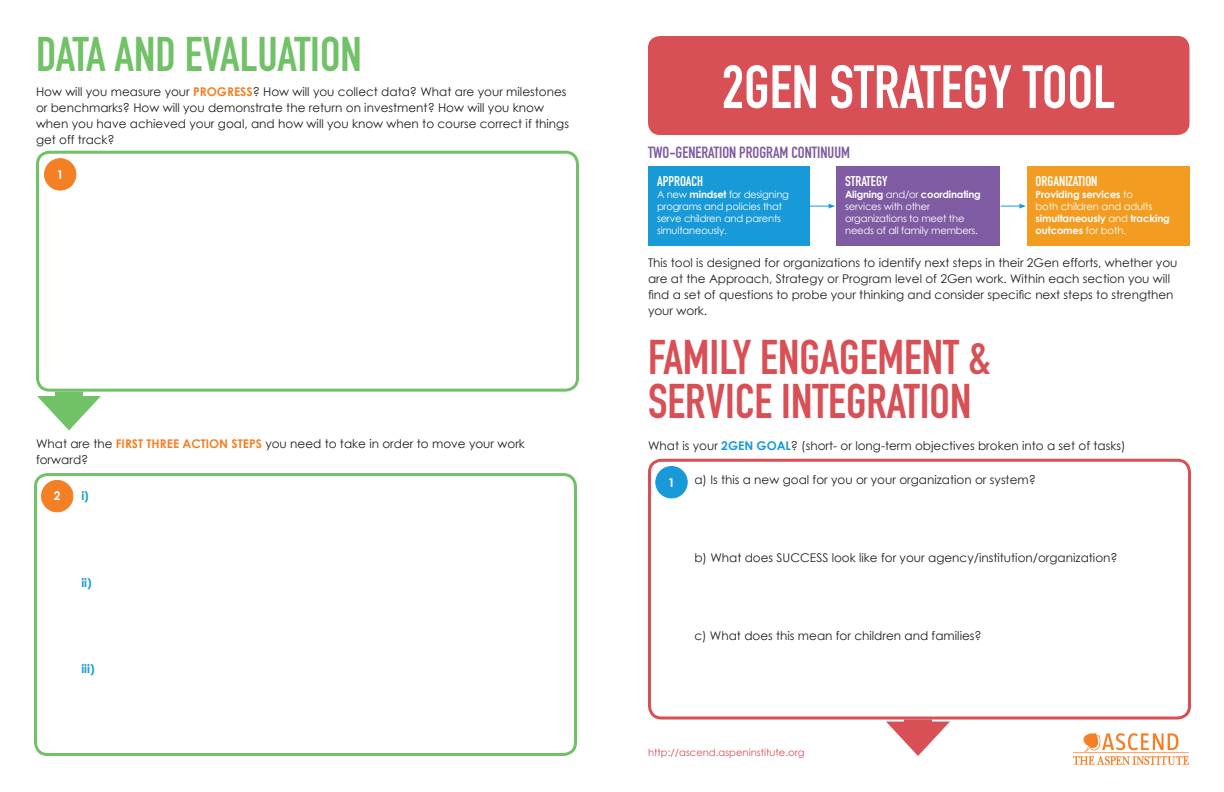
<style>
.page{position:relative;width:1224px;height:792px;background:#fff}
.page>*{position:absolute;margin:0;border:0;box-sizing:border-box;transform-origin:0 0}
.t1{font:60px "DIN Engschrift Std";color:#fff}
.t2{font:48px/44px "DIN Engschrift Std";color:#d84f55}
.t3{font:48px "DIN Engschrift Std";color:#71c167}
.t4{font:16px "DIN Engschrift Std";color:#7e5ba2}
.subhead_-_14_14_oran{font:14px "DIN Engschrift Std";color:#fff}
.t5{font:12px/16px "Century Gothic";color:#231f20}
.t6{font:700 12px "Century Gothic";color:#179ad7}
.t7{font:700 12px "Century Gothic";color:#fff}
.subhead_-_14_14_oran-2{font:10px/12px "Century Gothic";letter-spacing:-.02em;color:#fff}
.subhead_-_14_14_oran-3{font:700 10px/12px "Century Gothic";letter-spacing:-.01em;color:#fff}
.t8{font:10px "Century Gothic";color:#d84f55}
.s1{font-weight:700;color:#f48026}
.s2{font-weight:700}
.s3{font-weight:400}
.s4{font-weight:700;color:#179ad7}
</style>
<div class="page">
<div style="left:648px;top:36px;width:542px;height:99px;background:#d84f55;border-radius:12px"></div>
<div style="left:648px;top:459px;width:543px;height:261px;border:3px solid #d84f55;border-radius:12px"></div>
<div style="left:656px;top:467px;width:31px;height:31px;background:#179ad7;border-radius:50%"></div>
<div style="left:655px;top:466px;width:33px;height:32px;border:1px solid #179ad7;border-radius:50%"></div>
<img style="left:1073px;top:734px;width:116px;height:30px">
<div style="left:36px;top:151px;width:543px;height:241px;border:3px solid #71c167;border-radius:12px"></div>
<div style="left:34px;top:473px;width:543px;height:283px;border:3px solid #71c167;border-radius:12px"></div>
<div style="left:45px;top:159px;width:31px;height:31px;background:#f48026;border-radius:50%"></div>
<div style="left:44px;top:158px;width:32px;height:33px;border:1px solid #f48026;border-radius:50%"></div>
<div style="left:42px;top:480px;width:31px;height:32px;background:#f48026;border-radius:50%"></div>
<div style="left:41px;top:480px;width:32px;height:32px;border:1px solid #f48026;border-radius:50%"></div>
<div style="left:55px;top:392px;width:28px;height:15px;background:#71c167"></div>
<svg style="left:37px;top:396px;width:64px;height:34px"></svg>
<div style="left:648px;top:166px;width:162px;height:80px;background:#179ad7"></div>
<div style="left:836px;top:166px;width:164px;height:80px;background:#7e5ba2"></div>
<div style="left:1027px;top:166px;width:163px;height:80px;background:#f29d22"></div>
<svg style="left:810px;top:204px;width:25px;height:5px"></svg>
<svg style="left:1001px;top:204px;width:25px;height:5px"></svg>
<div style="left:904px;top:720px;width:28px;height:12px;background:#d84f55"></div>
<svg style="left:886px;top:722px;width:64px;height:34px"></svg>
<p class="t3" style="left:36px;top:26px;width:327px">DATA AND EVALUATION</p>
<p class="t5" style="left:36px;top:83px;width:534px">How will you measure your <span class="s1">PROGRESS</span>? How will you collect data? What are your milestones or benchmarks? How will you demonstrate the return on investment? How will you know when you have achieved your goal, and how will you know when to course correct if things get off track?</p>
<p class="t7" style="left:57px;top:167px;width:8px">1</p>
<p class="t5" style="left:36px;top:435px;width:490px">What are the <span class="s1">FIRST THREE ACTION STEPS</span> you need to take in order to move your work forward?</p>
<p class="t6" style="left:81px;top:489px;width:9px">i)</p>
<p class="t7" style="left:54px;top:489px;width:8px">2</p>
<p class="t6" style="left:81px;top:575px;width:12px">ii)</p>
<p class="t6" style="left:81px;top:661px;width:15px">iii)</p>
<p class="t1" style="left:722px;top:52px;width:395px">2GEN STRATEGY TOOL</p>
<p class="t4" style="left:648px;top:143px;width:204px">TWO-GENERATION PROGRAM CONTINUUM</p>
<p class="subhead_-_14_14_oran" style="left:657px;top:173px;width:48px">APPROACH</p>
<p class="subhead_-_14_14_oran-2" style="left:657px;top:188px;width:133px">A new <span class="s2">mindset</span> for designing programs and policies that serve children and parents simultaneously.</p>
<p class="subhead_-_14_14_oran" style="left:845px;top:173px;width:44px">STRATEGY</p>
<p class="subhead_-_14_14_oran-2" style="left:845px;top:188px;width:137px"><span class="s2">Aligning</span> and/or <span class="s2">coordinating </span>services with other organizations to meet the needs of all family members.</p>
<p class="subhead_-_14_14_oran" style="left:1036px;top:173px;width:63px">ORGANIZATION</p>
<p class="subhead_-_14_14_oran-3" style="left:1036px;top:188px;width:136px">Providing services <span class="s3">to<br>both children and adults </span>simultaneously <span class="s3">and</span> tracking outcomes <span class="s3">for both.</span></p>
<p class="t5" style="left:648px;top:254px;width:531px">This tool is designed for organizations to identify next steps in their 2Gen efforts, whether you are at the Approach, Strategy or Program level of 2Gen work. Within each section you will find a set of questions to probe your thinking and consider specific next steps to strengthen your work.</p>
<p class="t2" style="left:648px;top:335px;width:345px">FAMILY ENGAGEMENT &amp;<br>SERVICE INTEGRATION</p>
<p class="t5" style="left:648px;top:438px;width:479px">What is your <span class="s4">2GEN GOAL</span>? (short- or long-term objectives broken into a set of tasks)</p>
<p class="t7" style="left:668px;top:475px;width:8px">1</p>
<p class="t5" style="left:694px;top:471px;width:343px">a) Is this a new goal for you or your organization or system?</p>
<p class="t5" style="left:694px;top:550px;width:425px">b) What does SUCCESS look like for your agency/institution/organization?</p>
<p class="t5" style="left:694px;top:628px;width:289px">c) What does this mean for children and families?</p>
<p class="t8" style="left:648px;top:745px;width:158px">http://ascend.aspeninstitute.org</p>
</div>
